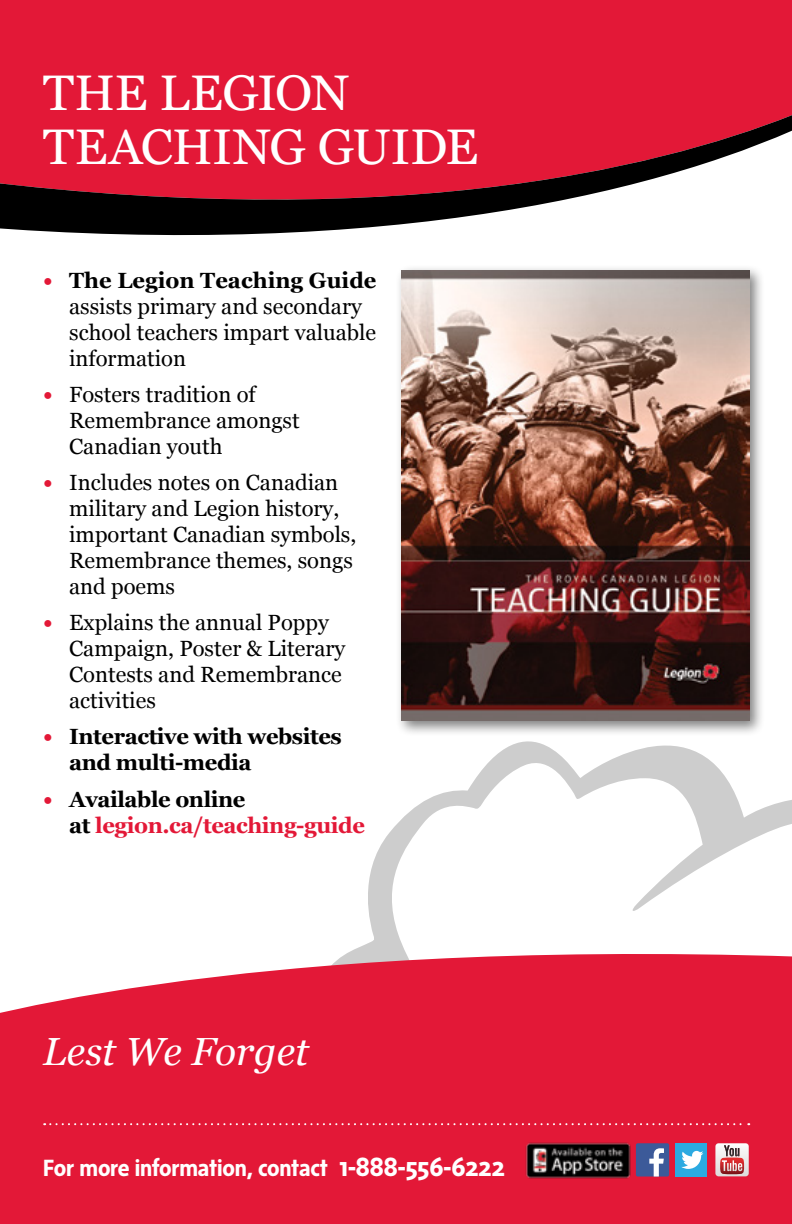
<style>
.page{position:relative;width:792px;height:1224px;background:#fff}
.page>*{position:absolute;margin:0;border:0;box-sizing:border-box;transform-origin:0 0}
.t1{font:50px/54px "Georgia";letter-spacing:-.01em;color:#fff}
.t2{font:italic 39.2px "Georgia";color:#fff}
.t3{font:700 24px "Sense";letter-spacing:-.01em;color:#fff}
.t4{font:22px/26px "Georgia";color:#000}
.t5{font:700 22px/26px "Georgia";letter-spacing:-.02em;color:#e31837}
.t6{font:700 22px/26px "Georgia";letter-spacing:-.02em;color:#000}
.s1{font-weight:700;color:#e31837}
.s2{font-weight:700}
.s3{color:#e31837}
.s4{color:#000}
.s5{font-size:28px}
</style>
<div class="page">
<svg style="left:368px;top:741px;width:424px;height:182px"></svg>
<svg style="left:0;top:923px;width:792px;height:301px;background:#e73c56"></svg>
<div style="left:395px;top:264px;width:370px;height:472px;background:#000;opacity:.5"></div>
<img style="left:401px;top:270px;width:349px;height:451px">
<div style="left:0;top:0;width:792px;height:115px;background:#e31837"></div>
<svg style="left:0;top:115px;width:792px;height:151px"></svg>
<div style="left:636px;top:1143px;width:33px;height:34px;background:#3c5a99;border-radius:2px"></div>
<svg style="left:649px;top:1148px;width:15px;height:29px"></svg>
<div style="left:676px;top:1143px;width:31px;height:34px;background:#2caae1"></div>
<svg style="left:681px;top:1151px;width:22px;height:18px"></svg>
<svg style="left:715px;top:1143px;width:34px;height:33px"></svg>
<svg style="left:44px;top:1123px;width:705px;height:2px"></svg>
<img style="left:520px;top:1137px;width:115px;height:46px">
<h1 class="t1" style="left:43px;top:64px;width:437px">THE LEGION<br>TEACHING GUIDE</h1>
<p class="t4" style="left:69px;top:267px;width:309px;text-indent:-26px"><span class="s1">•</span> <span class="s2">The Legion Teaching Guide </span>assists primary and secondary school teachers impart valuable information</p>
<p class="t4" style="left:69px;top:381px;width:232px;text-indent:-26px"><span class="s1">•</span> Fosters tradition of<br>Remembrance amongst<br>Canadian youth</p>
<p class="t4" style="left:69px;top:469px;width:289px;text-indent:-26px"><span class="s1">•</span> Includes notes on Canadian military and Legion history, important Canadian symbols,<br>Remembrance themes, songs and poems</p>
<p class="t4" style="left:69px;top:609px;width:278px;text-indent:-26px"><span class="s1">•</span> Explains the annual Poppy<br>Campaign, Poster &amp; Literary<br>Contests and Remembrance activities</p>
<p class="t6" style="left:69px;top:723px;width:274px;text-indent:-26px"><span class="s3">•</span> Interactive with websites and multi-media</p>
<p class="t5" style="left:69px;top:785px;width:297px;text-indent:-26px">• <span class="s4">Available online<br>at</span> legion.ca/teaching-guide</p>
<h2 class="t2" style="left:43px;top:1023px;width:267px">Lest We Forget</h2>
<p class="t3" style="left:43px;top:1155px;width:463px">For more information, contact <span class="s5">1-888-556-6222</span></p>
</div>
